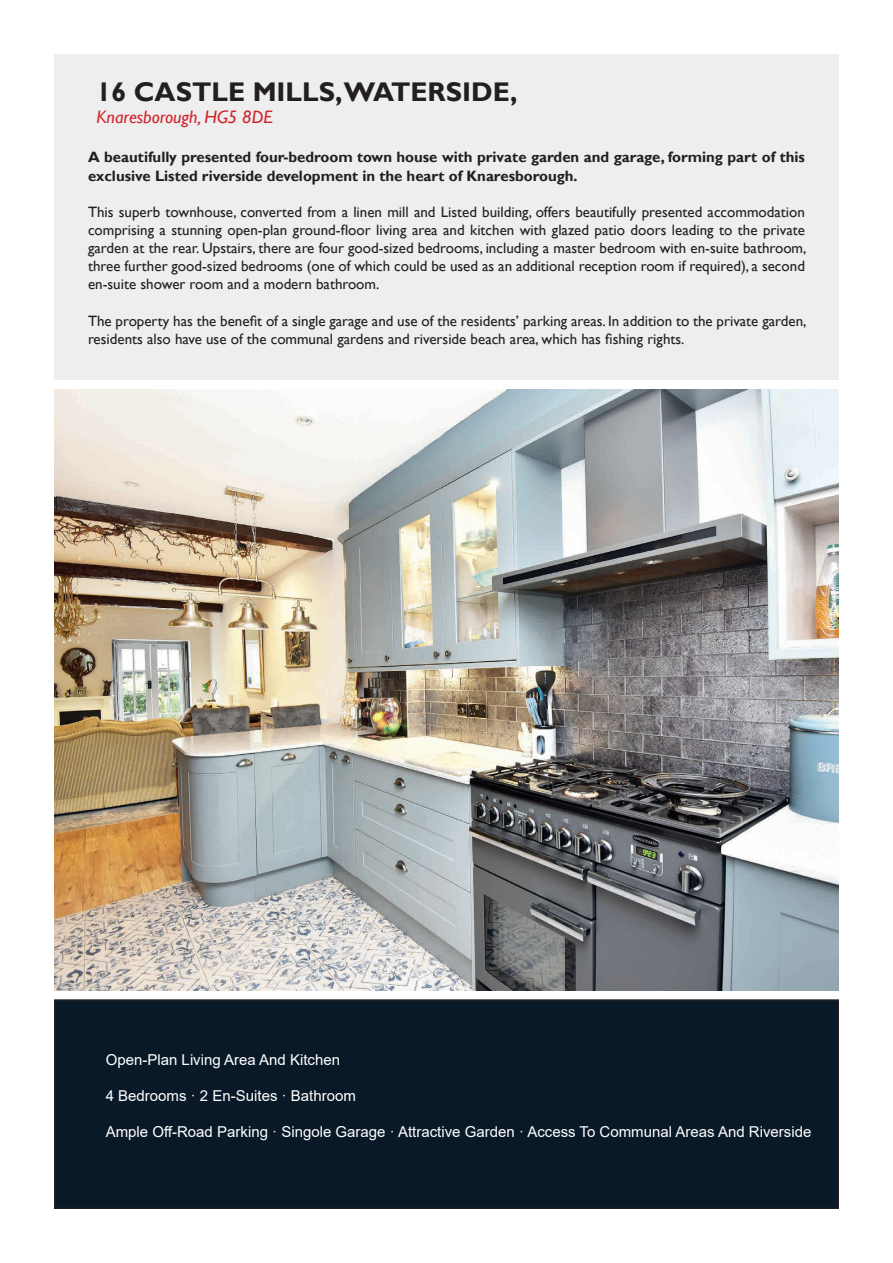
<style>
.page{position:relative;width:893px;height:1263px;background:#fff}
.page>*{position:absolute;margin:0;border:0;box-sizing:border-box;transform-origin:0 0}
.t1{font:700 27px "Gill Sans";color:#231f20}
.t2{font:italic 18px "Gill Sans";color:#d1232a}
.t3{font:15px/18.1px "Gill Sans";color:#231f20;text-align:justify}
.t4{font:700 15px/18.1px "Gill Sans";color:#231f20}
.t5{font:15px "Arial";color:#fff}
</style>
<div class="page">
<div style="left:55px;top:1000px;width:783px;height:208px;background:#0a1928"></div>
<div style="left:54px;top:999px;width:785px;height:210px;border:2px solid #231f20"></div>
<div style="left:54px;top:54px;width:785px;height:326px;background:#eeeeef"></div>
<img style="left:54px;top:390px;width:785px;height:601px">
<h1 class="t1" style="left:97px;top:75px;width:422px">16 CASTLE MILLS,WATERSIDE,</h1>
<p class="t2" style="left:97px;top:106px;width:178px">Knaresborough, HG5 8DE</p>
<p class="t4" style="left:88px;top:149px;width:718px">A beautifully presented four-bedroom town house with private garden and garage, forming part of this exclusive Listed riverside development in the heart of Knaresborough.</p>
<p class="t3" style="left:88px;top:203px;width:720px">This superb townhouse, converted from a linen mill and Listed building, offers beautifully presented accommodation comprising a stunning open-plan ground-floor living area and kitchen with glazed patio doors leading to the private garden at the rear. Upstairs, there are four good-sized bedrooms, including a master bedroom with en-suite bathroom, three further good-sized bedrooms (one of which could be used as an additional reception room if required), a second en-suite shower room and a modern bathroom.</p>
<p class="t3" style="left:88px;top:312px;width:720px">The property has the benefit of a single garage and use of the residents’ parking areas. In addition to the private garden, residents also have use of the communal gardens and riverside beach area, which has fishing rights.</p>
<p class="t5" style="left:106px;top:1049px;width:236px">Open-Plan Living Area And Kitchen</p>
<p class="t5" style="left:106px;top:1085px;width:252px">4 Bedrooms · 2 En-Suites · Bathroom</p>
<p class="t5" style="left:106px;top:1121px;width:707px">Ample Off-Road Parking · Singole Garage · Attractive Garden · Access To Communal Areas And Riverside</p>
</div>
